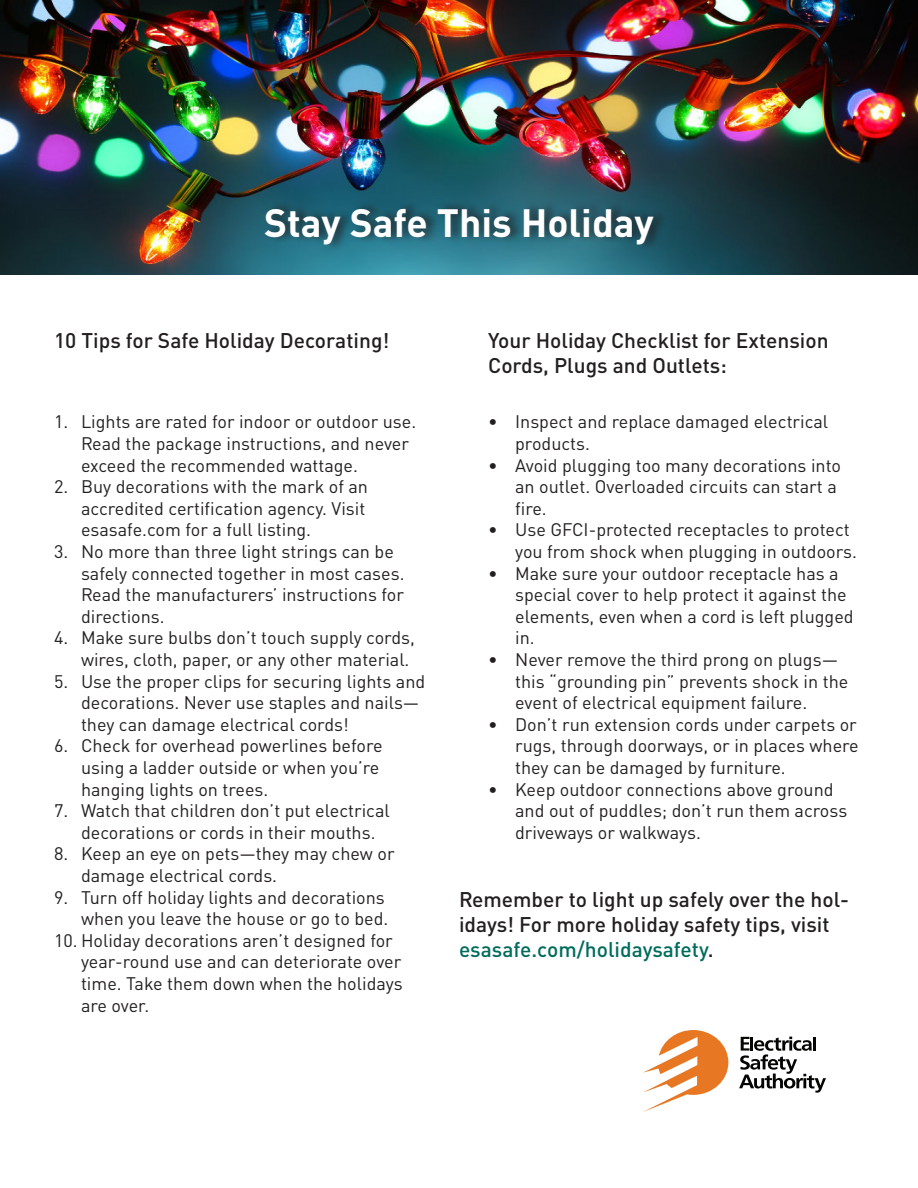
<style>
.page{position:relative;width:918px;height:1188px;background:#fff}
.page>*{position:absolute;margin:0;border:0;box-sizing:border-box;transform-origin:0 0}
.t1{font:700 39px "DIN Pro";color:#fff}
.t2{font:500 21px/25.2px "DIN Pro";color:#231f20}
.t3{font:18px/21.6px "DIN Pro";color:#231f20}
.s1{color:#006c5c}
</style>
<div class="page">
<img style="left:0;top:0;width:918px;height:274px">
<svg style="left:643px;top:1030px;width:85px;height:82px"></svg>
<svg style="left:739px;top:1037px;width:87px;height:56px"></svg>
<div style="left:265px;top:201px;width:402px;height:50px;background:#231f20;opacity:.75"></div>
<p class="t1" style="left:264px;top:191px;width:391px">Stay Safe This Holiday</p>
<p class="t2" style="left:54px;top:326px;width:337px">10 Tips for Safe Holiday Decorating!</p>
<p class="t2" style="left:488px;top:326px;width:342px">Your Holiday Checklist for Extension</p>
<p class="t2" style="left:488px;top:351px;width:240px">Cords, Plugs and Outlets:</p>
<p class="t3" style="left:81px;top:409px;width:337px;text-indent:-27px">1. Lights are rated for indoor or outdoor use.<br>Read the package instructions, and never exceed the recommended wattage.</p>
<p class="t3" style="left:81px;top:474px;width:289px;text-indent:-27px">2. Buy decorations with the mark of an accredited certification agency. Visit esasafe.com for a full listing.</p>
<p class="t3" style="left:81px;top:539px;width:325px;text-indent:-27px">3. No more than three light strings can be safely connected together in most cases.<br>Read the manufacturers’ instructions for directions.</p>
<p class="t3" style="left:54px;top:625px;width:362px;text-align:right">4. Make sure bulbs don’t touch supply cords, wires, cloth, paper, or any other material.</p>
<p class="t3" style="left:81px;top:669px;width:346px;text-indent:-27px">5. Use the proper clips for securing lights and decorations. Never use staples and nails— they can damage electrical cords!</p>
<p class="t3" style="left:81px;top:733px;width:303px;text-indent:-27px">6. Check for overhead powerlines before using a ladder outside or when you’re hanging lights on trees.</p>
<p class="t3" style="left:81px;top:798px;width:310px;text-indent:-27px">7. Watch that children don’t put electrical decorations or cords in their mouths.</p>
<p class="t3" style="left:81px;top:841px;width:315px;text-indent:-27px">8. Keep an eye on pets—they may chew or damage electrical cords.</p>
<p class="t3" style="left:54px;top:885px;width:336px;text-align:right">9. Turn off holiday lights and decorations when you leave the house or go to bed.</p>
<p class="t3" style="left:81px;top:928px;width:323px;text-indent:-27px">10. Holiday decorations aren’t designed for year-round use and can deteriorate over time. Take them down when the holidays are over.</p>
<p class="t3" style="left:515px;top:409px;width:315px;text-indent:-27px">• Inspect and replace damaged electrical products.</p>
<p class="t3" style="left:515px;top:453px;width:327px;text-indent:-27px">• Avoid plugging too many decorations into an outlet. Overloaded circuits can start a fire.</p>
<p class="t3" style="left:515px;top:517px;width:343px;text-indent:-27px">• Use GFCI-protected receptacles to protect you from shock when plugging in outdoors.</p>
<p class="t3" style="left:515px;top:561px;width:340px;text-indent:-27px">• Make sure your outdoor receptacle has a special cover to help protect it against the elements, even when a cord is left plugged in.</p>
<p class="t3" style="left:515px;top:647px;width:335px;text-indent:-27px">• Never remove the third prong on plugs— this “grounding pin” prevents shock in the event of electrical equipment failure.</p>
<p class="t3" style="left:515px;top:712px;width:345px;text-align:justify;text-indent:-27px">• Don’t run extension cords under carpets or rugs, through doorways, or in places where they can be damaged by furniture.</p>
<p class="t3" style="left:515px;top:777px;width:334px;text-indent:-27px">• Keep outdoor connections above ground and out of puddles; don’t run them across driveways or walkways.</p>
<p class="t2" style="left:459px;top:885px;width:392px">Remember to light up safely over the hol&shy;idays! For more holiday safety tips, visit <span class="s1">esasafe.com/holidaysafety</span>.</p>
</div>
